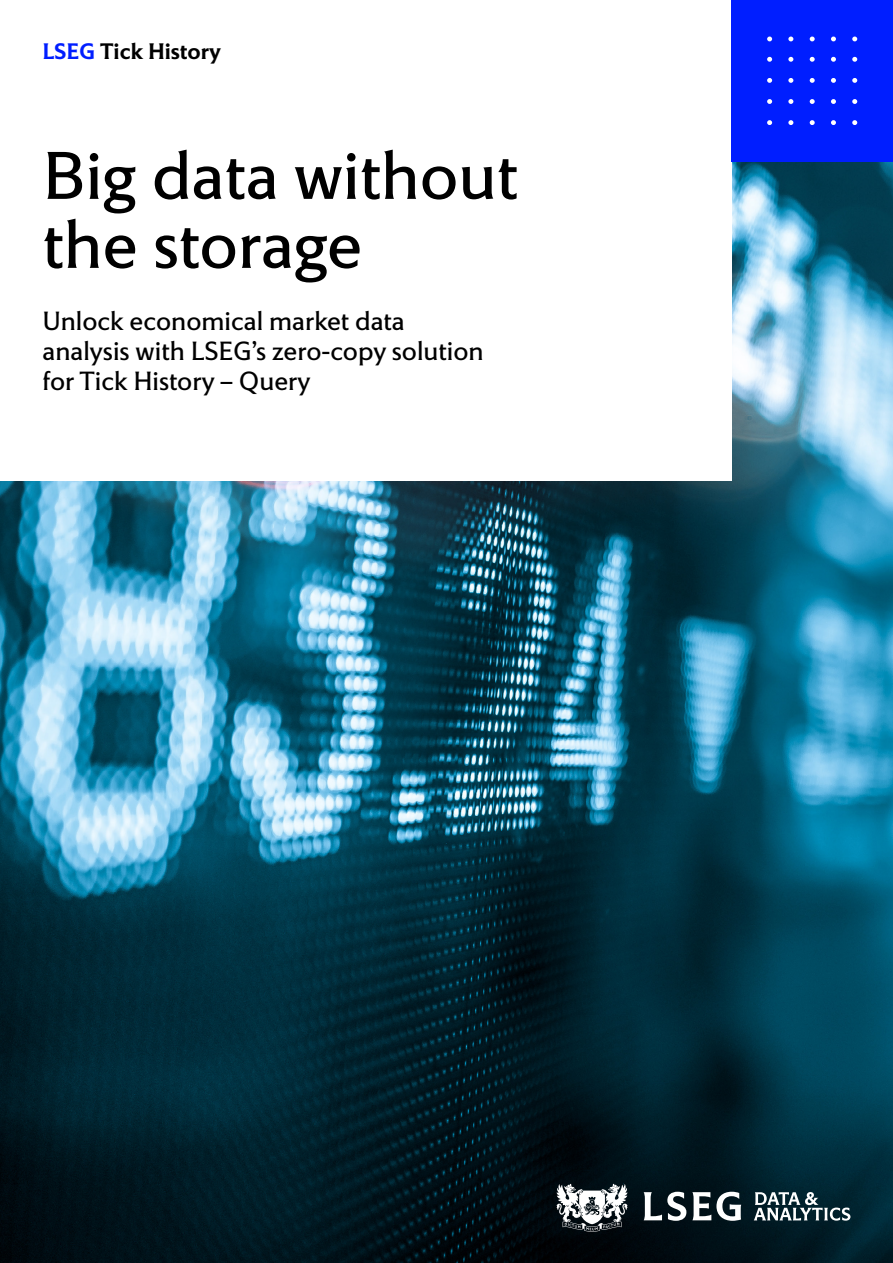
<style>
.page{position:relative;width:893px;height:1263px;background:#fff}
.page>*{position:absolute;margin:0;border:0;box-sizing:border-box;transform-origin:0 0}
.t1{font:69px/69px "LSEG Motto";color:#000}
.t2{font:27px/30px "LSEG Motto";color:#000}
.t3{font:600 22.95px "LSEG Motto";letter-spacing:-.005em;color:#000}
.s1{color:#001eff}
</style>
<div class="page">
<img style="left:0;top:162px;width:893px;height:1101px">
<div style="left:0;top:0;width:731px;height:480px;background:#fff"></div>
<div style="left:731px;top:0;width:162px;height:162px;background:#001eff"></div>
<svg style="left:767px;top:37px;width:5px;height:4px"></svg>
<svg style="left:788px;top:37px;width:5px;height:4px"></svg>
<svg style="left:810px;top:37px;width:5px;height:4px"></svg>
<svg style="left:831px;top:37px;width:5px;height:4px"></svg>
<svg style="left:852px;top:37px;width:5px;height:4px"></svg>
<svg style="left:767px;top:57px;width:5px;height:5px"></svg>
<svg style="left:788px;top:57px;width:5px;height:5px"></svg>
<svg style="left:810px;top:57px;width:5px;height:5px"></svg>
<svg style="left:831px;top:57px;width:5px;height:5px"></svg>
<svg style="left:852px;top:57px;width:5px;height:5px"></svg>
<svg style="left:767px;top:78px;width:5px;height:5px"></svg>
<svg style="left:788px;top:78px;width:5px;height:5px"></svg>
<svg style="left:810px;top:78px;width:5px;height:5px"></svg>
<svg style="left:831px;top:78px;width:5px;height:5px"></svg>
<svg style="left:852px;top:78px;width:5px;height:5px"></svg>
<svg style="left:767px;top:99px;width:5px;height:5px"></svg>
<svg style="left:788px;top:99px;width:5px;height:5px"></svg>
<svg style="left:810px;top:99px;width:5px;height:5px"></svg>
<svg style="left:831px;top:99px;width:5px;height:5px"></svg>
<svg style="left:852px;top:99px;width:5px;height:5px"></svg>
<svg style="left:767px;top:120px;width:5px;height:5px"></svg>
<svg style="left:788px;top:120px;width:5px;height:5px"></svg>
<svg style="left:810px;top:120px;width:5px;height:5px"></svg>
<svg style="left:831px;top:120px;width:5px;height:5px"></svg>
<svg style="left:852px;top:120px;width:5px;height:5px"></svg>
<svg style="left:556px;top:1184px;width:185px;height:48px"></svg>
<svg style="left:754px;top:1192px;width:96px;height:28px"></svg>
<p class="t3" style="left:43px;top:38px;width:180px"><span class="s1">LSEG</span> Tick History</p>
<h1 class="t1" style="left:43px;top:141px;width:477px">Big data without the storage</h1>
<p class="t2" style="left:43px;top:306px;width:443px">Unlock economical market data analysis with LSEG’s zero-copy solution for Tick History – Query</p>
</div>
